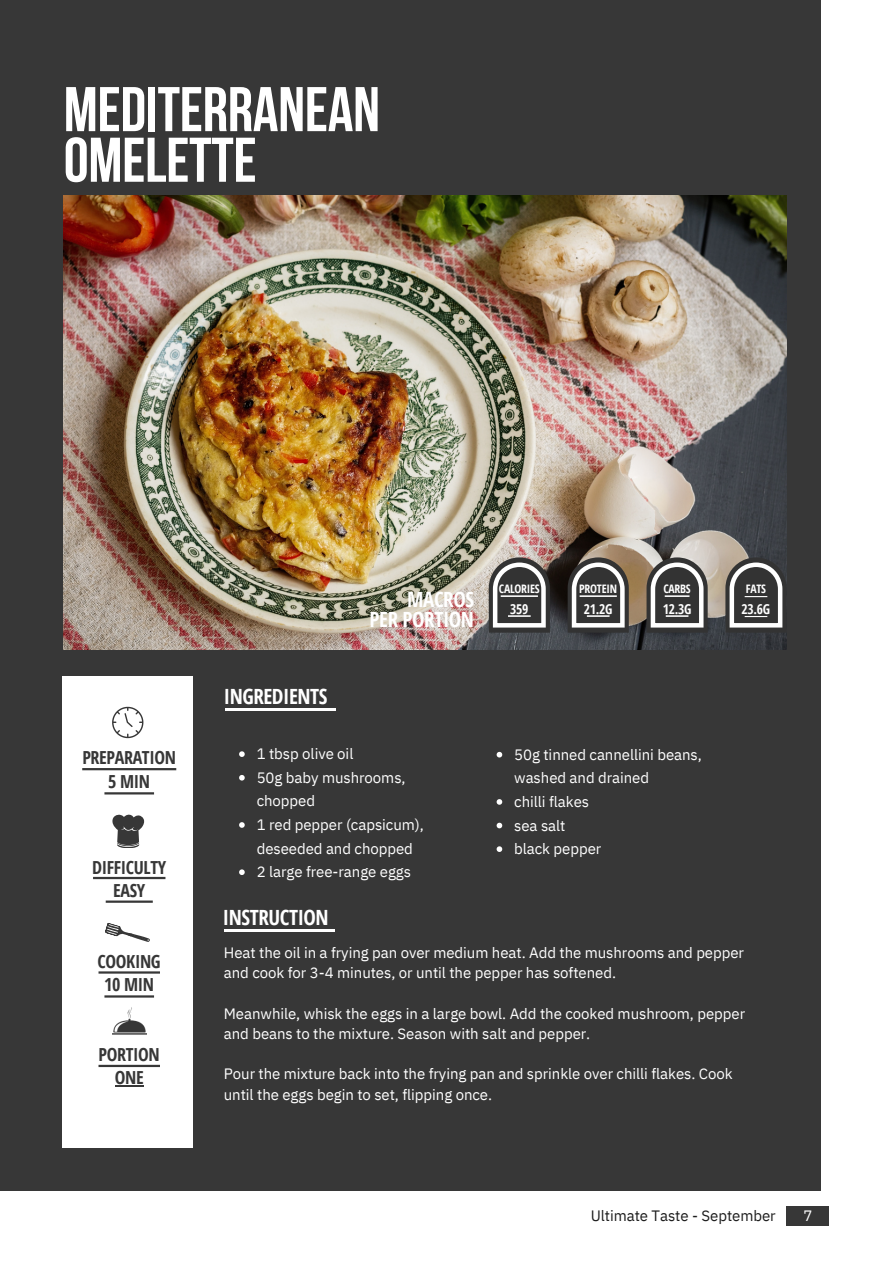
<style>
.page{position:relative;width:893px;height:1264px;background:#fff}
.page>*{position:absolute;margin:0;border:0;box-sizing:border-box;transform-origin:0 0}
.t1{font:700 63px/50.6px "Bebas Neue";letter-spacing:-.005em;color:#fff}
.t2{font:700 21px "Open Sans Condensed";letter-spacing:-.02em;color:#fff}
.t3{font:700 18px/23.5px "Open Sans Condensed";letter-spacing:-.02em;color:#373737;text-align:center}
.t4{font:15px/23.5px "IBM Plex Sans";letter-spacing:-.005em;color:#fff}
.t5{font:15px "IBM Plex Sans";letter-spacing:-.005em;color:#1c1c1c}
.t6{font:700 13.5px "Open Sans Condensed";letter-spacing:-.02em;color:#fff}
.t7{font:700 11.7px "Open Sans Condensed";letter-spacing:-.02em;color:#fff}
</style>
<div class="page">
<div style="left:0;top:0;width:820px;height:1190px;background:#373737"></div>
<img style="left:64px;top:195px;width:722px;height:454px">
<div style="left:63px;top:676px;width:130px;height:471px;background:#fff"></div>
<hr style="left:104px;top:792px;width:50px;height:2px;background:#373737">
<hr style="left:225px;top:708px;width:111px;height:2px;background:#fff">
<hr style="left:224px;top:928px;width:110px;height:3px;background:#fff">
<hr style="left:93px;top:876px;width:72px;height:3px;background:#373737">
<hr style="left:82px;top:768px;width:94px;height:2px;background:#373737">
<hr style="left:106px;top:900px;width:47px;height:2px;background:#373737">
<hr style="left:98px;top:971px;width:62px;height:2px;background:#373737">
<hr style="left:104px;top:995px;width:50px;height:2px;background:#373737">
<hr style="left:98px;top:1064px;width:62px;height:3px;background:#373737">
<svg style="left:112px;top:814px;width:33px;height:33px"></svg>
<svg style="left:112px;top:706px;width:31px;height:32px"></svg>
<svg style="left:105px;top:923px;width:45px;height:19px"></svg>
<img style="left:112px;top:1007px;width:35px;height:28px">
<div style="left:786px;top:1206px;width:42px;height:19px;background:#373737"></div>
<svg style="left:488px;top:557px;width:62px;height:75px"></svg>
<hr style="left:508px;top:615px;width:22px;height:2px;background:#fff">
<hr style="left:500px;top:595px;width:38px;height:2px;background:#fff">
<svg style="left:567px;top:557px;width:61px;height:75px"></svg>
<hr style="left:587px;top:615px;width:22px;height:2px;background:#fff">
<hr style="left:579px;top:595px;width:37px;height:2px;background:#fff">
<svg style="left:646px;top:557px;width:61px;height:75px"></svg>
<hr style="left:665px;top:615px;width:23px;height:2px;background:#fff">
<hr style="left:664px;top:595px;width:25px;height:2px;background:#fff">
<svg style="left:725px;top:557px;width:61px;height:75px"></svg>
<svg style="left:496px;top:752px;width:6px;height:5px"></svg>
<svg style="left:496px;top:799px;width:6px;height:5px"></svg>
<svg style="left:496px;top:822px;width:6px;height:6px"></svg>
<svg style="left:496px;top:846px;width:6px;height:6px"></svg>
<svg style="left:115px;top:1085px;width:28px;height:1px"></svg>
<svg style="left:239px;top:751px;width:6px;height:6px"></svg>
<svg style="left:239px;top:775px;width:6px;height:5px"></svg>
<svg style="left:239px;top:822px;width:6px;height:5px"></svg>
<svg style="left:239px;top:869px;width:6px;height:6px"></svg>
<p class="t1" style="left:64px;top:90px;width:318px">MEDITERRANEAN<br>OMELETTE</p>
<p class="t3" style="left:82px;top:745px;width:95px">PREPARATION<br>5 MIN</p>
<p class="t3" style="left:92px;top:855px;width:76px">DIFFICULTY</p>
<p class="t3" style="left:113px;top:878px;width:34px">EASY</p>
<p class="t2" style="left:224px;top:682px;width:105px">INGREDIENTS</p>
<p class="t2" style="left:407px;top:584px;width:68px">MACROS</p>
<p class="t2" style="left:369px;top:604px;width:106px">PER PORTION</p>
<p class="t4" style="left:257px;top:741px;width:98px">1 tbsp olive oil</p>
<p class="t4" style="left:257px;top:765px;width:150px">50g baby mushrooms, chopped</p>
<p class="t4" style="left:257px;top:812px;width:169px">1 red pepper (capsicum), deseeded and chopped</p>
<p class="t4" style="left:257px;top:859px;width:156px">2 large free-range eggs</p>
<p class="t2" style="left:223px;top:902px;width:107px">INSTRUCTION</p>
<p class="t7" style="left:499px;top:581px;width:42px">CALORIES</p>
<p class="t6" style="left:510px;top:599px;width:20px">359</p>
<p class="t7" style="left:579px;top:581px;width:39px">PROTEIN</p>
<p class="t6" style="left:584px;top:599px;width:30px">21.2G</p>
<p class="t7" style="left:663px;top:581px;width:29px">CARBS</p>
<p class="t6" style="left:662px;top:599px;width:30px">12.3G</p>
<p class="t4" style="left:514px;top:742px;width:189px">50g tinned cannellini beans, washed and drained</p>
<p class="t4" style="left:514px;top:789px;width:76px">chilli flakes</p>
<p class="t4" style="left:514px;top:813px;width:53px">sea salt</p>
<p class="t4" style="left:514px;top:836px;width:89px">black pepper</p>
<p class="t7" style="left:745px;top:581px;width:22px">FATS</p>
<p class="t6" style="left:741px;top:599px;width:30px">23.6G</p>
<p class="t3" style="left:98px;top:948px;width:65px">COOKING<br>10 MIN</p>
<p class="t3" style="left:99px;top:1041px;width:63px">PORTION</p>
<p class="t3" style="left:115px;top:1065px;width:30px">ONE</p>
<p class="t4" style="left:224px;top:942px;width:521px;line-height:20.2px">Heat the oil in a frying pan over medium heat. Add the mushrooms and pepper and cook for 3-4 minutes, or until the pepper has softened.</p>
<p class="t4" style="left:224px;top:1002px;width:523px;line-height:20.2px">Meanwhile, whisk the eggs in a large bowl. Add the cooked mushroom, pepper and beans to the mixture. Season with salt and pepper.</p>
<p class="t4" style="left:224px;top:1063px;width:510px;line-height:20.2px">Pour the mixture back into the frying pan and sprinkle over chilli flakes. Cook until the eggs begin to set, flipping once.</p>
<p class="t5" style="left:590px;top:1205px;width:186px">Ultimate Taste - September</p>
<p class="t4" style="left:803px;top:1203px;width:10px">7</p>
</div>
